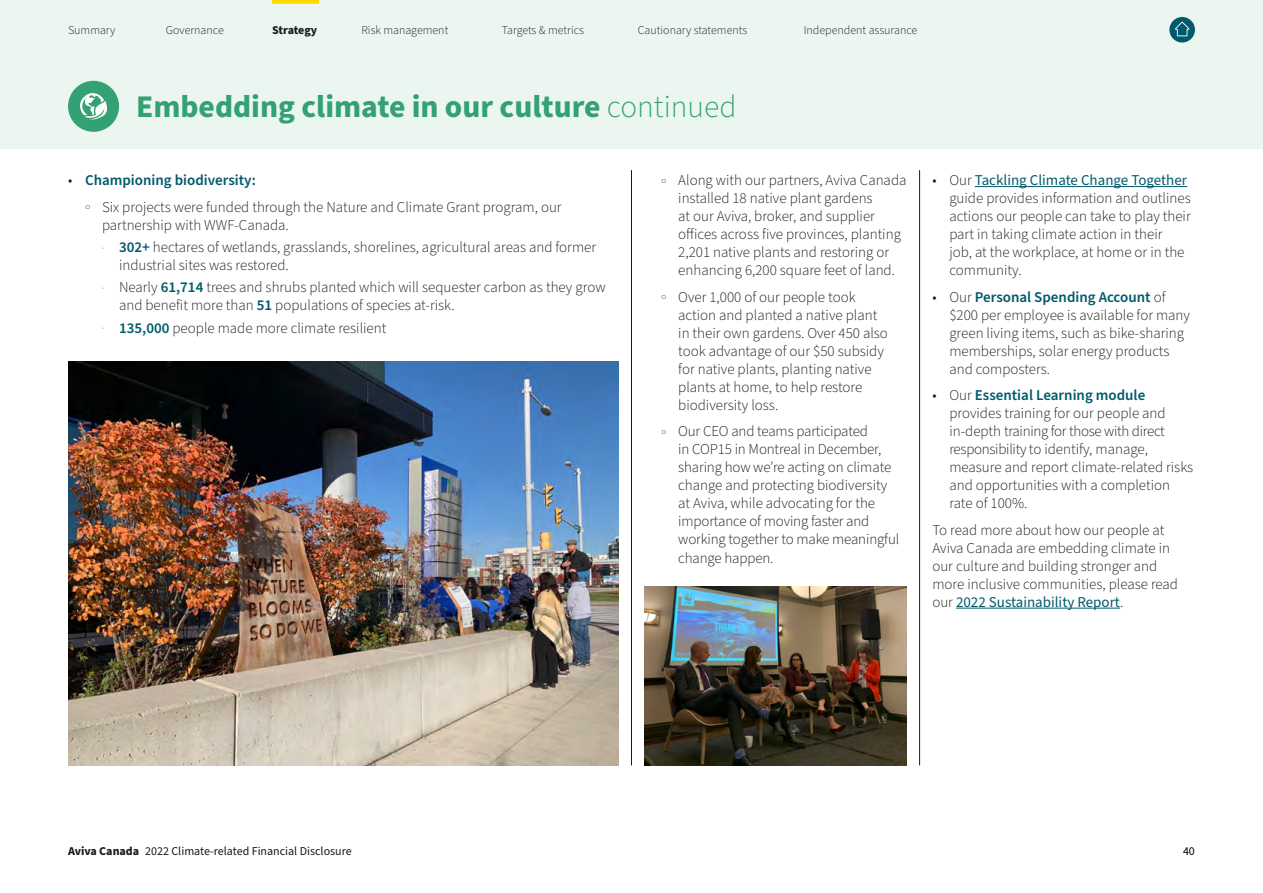
<style>
.page{position:relative;width:1263px;height:893px;background:#fff}
.page>*{position:absolute;margin:0;border:0;box-sizing:border-box;transform-origin:0 0}
.H1_Header{font:700 31.5px "Source Sans Pro";color:#33a173}
.Body_Copy{font:300 15px/18px "Source Sans Pro";color:#191919}
.t1{font:600 15px "Source Sans Pro";color:#005a6c}
.t2{font:300 12px "Source Sans Pro";color:#191919}
.t3{font:12px "Source Sans Pro";color:#191919}
.t4{font:700 12px "Source Sans Pro";letter-spacing:-.02em;color:#191919}
.t5{font:12px "Source Sans Pro";color:#000}
.s1{font-weight:300}
.s2{font-weight:300;color:#191919}
.s3{font-size:9px}
.s4{font-weight:600;color:#005a6c}
.s5{font-weight:400;color:#005a6c}
.s6{font-weight:700}
</style>
<div class="page">
<div style="left:0;top:0;width:1263px;height:149px;background:#ebf6f1"></div>
<hr style="left:975px;top:186px;width:212px;height:1px;background:#005a6c">
<hr style="left:956px;top:608px;width:164px;height:1px;background:#005a6c">
<hr style="left:631px;top:170px;width:1px;height:595px;background:#191919">
<hr style="left:919px;top:170px;width:1px;height:595px;background:#191919">
<img style="left:68px;top:361px;width:551px;height:404px">
<img style="left:644px;top:587px;width:263px;height:178px">
<div style="left:68px;top:81px;width:51px;height:51px;background:#33a173;border-radius:50%"></div>
<svg style="left:80px;top:93px;width:27px;height:27px"></svg>
<svg style="left:1169px;top:17px;width:26px;height:26px"></svg>
<svg style="left:1175px;top:22px;width:14px;height:14px"></svg>
<svg style="left:272px;top:0;width:47px;height:4px"></svg>
<p class="t2" style="left:68px;top:22px;width:49px">Summary</p>
<p class="t2" style="left:166px;top:22px;width:59px">Governance</p>
<p class="t4" style="left:272px;top:21px;width:47px">Strategy</p>
<p class="t2" style="left:361px;top:22px;width:88px">Risk management</p>
<p class="t2" style="left:502px;top:22px;width:84px">Targets &amp; metrics</p>
<p class="t2" style="left:638px;top:22px;width:111px">Cautionary statements</p>
<p class="t2" style="left:804px;top:22px;width:115px">Independent assurance</p>
<p class="H1_Header" style="left:136px;top:85px;width:602px">Embedding climate in our culture <span class="s1">continued</span></p>
<p class="t1" style="left:68px;top:170px;width:189px"><span class="s2">•</span> Championing biodiversity:</p>
<p class="Body_Copy" style="left:102px;top:198px;width:461px;text-indent:-17px"><span class="s3">○</span> Six projects were funded through the Nature and Climate Grant program, our partnership with WWF-Canada.</p>
<p class="Body_Copy" style="left:119px;top:239px;width:479px;text-indent:-17px"><span class="s3">·</span> <span class="s4">302+</span> hectares of wetlands, grasslands, shorelines, agricultural areas and former industrial sites was restored.</p>
<p class="Body_Copy" style="left:119px;top:279px;width:488px;text-indent:-17px"><span class="s3">·</span> Nearly <span class="s4">61,714</span> trees and shrubs planted which will sequester carbon as they grow and benefit more than <span class="s4">51</span> populations of species at-risk.</p>
<p class="Body_Copy" style="left:102px;top:319px;width:286px"><span class="s3">·</span> <span class="s4">135,000</span> people made more climate resilient</p>
<p class="Body_Copy" style="left:678px;top:172px;width:230px;text-indent:-17px"><span class="s3">○</span> Along with our partners, Aviva Canada installed 18 native plant gardens<br>at our Aviva, broker, and supplier offices across five provinces, planting 2,201 native plants and restoring or enhancing 6,200 square feet of land.</p>
<p class="Body_Copy" style="left:678px;top:288px;width:211px;text-indent:-17px"><span class="s3">○</span> Over 1,000 of our people took action and planted a native plant in their own gardens. Over 450 also took advantage of our $50 subsidy for native plants, planting native plants at home, to help restore biodiversity loss.</p>
<p class="Body_Copy" style="left:678px;top:423px;width:223px;text-indent:-17px"><span class="s3">○</span> Our CEO and teams participated<br>in COP15 in Montreal in December, sharing how we’re acting on climate change and protecting biodiversity at Aviva, while advocating for the importance of moving faster and working together to make meaningful change happen.</p>
<p class="Body_Copy" style="left:949px;top:172px;width:243px;text-indent:-17px">• Our <span class="s5">Tackling Climate Change Together </span>guide provides information and outlines actions our people can take to play their part in taking climate action in their<br>job, at the workplace, at home or in the community.</p>
<p class="Body_Copy" style="left:949px;top:288px;width:242px;text-indent:-17px">• Our <span class="s4">Personal Spending Account</span> of $200 per employee is available for many green living items, such as bike-sharing memberships, solar energy products and composters.</p>
<p class="Body_Copy" style="left:949px;top:387px;width:245px;text-indent:-17px">• Our <span class="s4">Essential Learning module </span>provides training for our people and in-depth training for those with direct responsibility to identify, manage, measure and report climate-related risks and opportunities with a completion rate of 100%.</p>
<p class="Body_Copy" style="left:932px;top:521px;width:247px">To read more about how our people at Aviva Canada are embedding climate in our culture and building stronger and more inclusive communities, please read our <span class="s5">2022 Sustainability Report</span>.</p>
<p class="t3" style="left:68px;top:843px;width:285px"><span class="s6">Aviva Canada</span> 2022 Climate-related Financial Disclosure</p>
<p class="t5" style="left:1183px;top:843px;width:13px">40</p>
</div>
